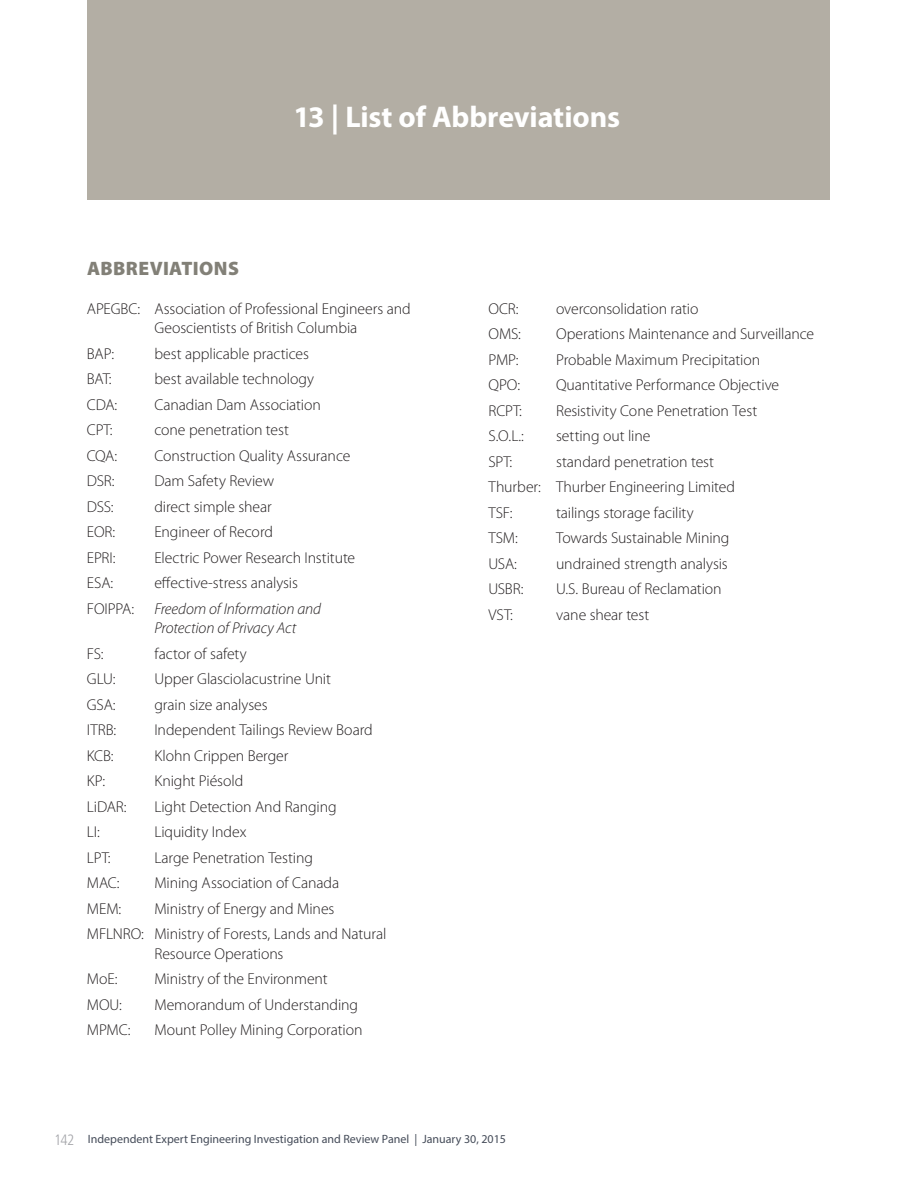
<style>
.page{position:relative;width:918px;height:1188px;background:#fff}
.page>*{position:absolute;margin:0;border:0;box-sizing:border-box;transform-origin:0 0}
.MainHeader{font:700 30px "Myriad Pro";letter-spacing:-.005em;color:#fff}
.Paragraph_1_col{font:900 19.5px "Myriad Pro";letter-spacing:.02em;color:#828077}
.Paragraph_Bulleted_c{font:300 15.75px/19.5px "Myriad Pro";letter-spacing:-.005em;color:#231f20}
.Paragraph_Bulleted_c-2{font:italic 300 15.75px/19.5px "Myriad Pro";letter-spacing:-.005em;color:#231f20}
.t1{font:12px "Myriad Pro";color:#454c59}
.s1{font-family:"Frutiger";font-weight:300;font-stretch:condensed;font-size:15px;color:#a5a6aa}
</style>
<div class="page">
<div style="left:88px;top:0;width:742px;height:200px;background:#b3aea4"></div>
<p class="MainHeader" style="left:294px;top:97px;width:328px">13 | List of Abbreviations</p>
<p class="Paragraph_1_col" style="left:87px;top:257px;width:153px">ABBREVIATIONS</p>
<p class="Paragraph_Bulleted_c" style="left:154px;top:299px;width:258px;text-indent:-68px">APEGBC: Association of Professional Engineers and<br>Geoscientists of British Columbia</p>
<p class="Paragraph_Bulleted_c" style="left:87px;top:344px;width:29px">BAP:</p>
<p class="Paragraph_Bulleted_c" style="left:154px;top:344px;width:156px">best applicable practices</p>
<p class="Paragraph_Bulleted_c" style="left:87px;top:370px;width:26px">BAT:</p>
<p class="Paragraph_Bulleted_c" style="left:154px;top:370px;width:161px">best available technology</p>
<p class="Paragraph_Bulleted_c" style="left:87px;top:395px;width:32px">CDA:</p>
<p class="Paragraph_Bulleted_c" style="left:154px;top:395px;width:168px">Canadian Dam Association</p>
<p class="Paragraph_Bulleted_c" style="left:87px;top:421px;width:27px">CPT:</p>
<p class="Paragraph_Bulleted_c" style="left:154px;top:421px;width:136px">cone penetration test</p>
<p class="Paragraph_Bulleted_c" style="left:87px;top:446px;width:32px">CQA:</p>
<p class="Paragraph_Bulleted_c" style="left:154px;top:446px;width:197px">Construction Quality Assurance</p>
<p class="Paragraph_Bulleted_c" style="left:87px;top:472px;width:29px">DSR:</p>
<p class="Paragraph_Bulleted_c" style="left:154px;top:472px;width:121px">Dam Safety Review</p>
<p class="Paragraph_Bulleted_c" style="left:87px;top:497px;width:28px">DSS:</p>
<p class="Paragraph_Bulleted_c" style="left:154px;top:497px;width:119px">direct simple shear</p>
<p class="Paragraph_Bulleted_c" style="left:87px;top:523px;width:30px">EOR:</p>
<p class="Paragraph_Bulleted_c" style="left:154px;top:523px;width:120px">Engineer of Record</p>
<p class="Paragraph_Bulleted_c" style="left:87px;top:548px;width:30px">EPRI:</p>
<p class="Paragraph_Bulleted_c" style="left:154px;top:548px;width:202px">Electric Power Research Institute</p>
<p class="Paragraph_Bulleted_c" style="left:87px;top:574px;width:28px">ESA:</p>
<p class="Paragraph_Bulleted_c" style="left:154px;top:574px;width:145px">effective-stress analysis</p>
<p class="Paragraph_Bulleted_c" style="left:87px;top:599px;width:49px">FOIPPA:</p>
<p class="Paragraph_Bulleted_c-2" style="left:154px;top:599px;width:168px">Freedom of Information and<br>Protection of Privacy Act</p>
<p class="Paragraph_Bulleted_c" style="left:87px;top:644px;width:18px">FS:</p>
<p class="Paragraph_Bulleted_c" style="left:154px;top:644px;width:94px">factor of safety</p>
<p class="Paragraph_Bulleted_c" style="left:87px;top:670px;width:30px">GLU:</p>
<p class="Paragraph_Bulleted_c" style="left:154px;top:670px;width:178px">Upper Glasciolacustrine Unit</p>
<p class="Paragraph_Bulleted_c" style="left:87px;top:695px;width:30px">GSA:</p>
<p class="Paragraph_Bulleted_c" style="left:154px;top:695px;width:115px">grain size analyses</p>
<p class="Paragraph_Bulleted_c" style="left:87px;top:721px;width:31px">ITRB:</p>
<p class="Paragraph_Bulleted_c" style="left:154px;top:721px;width:220px">Independent Tailings Review Board</p>
<p class="Paragraph_Bulleted_c" style="left:87px;top:746px;width:28px">KCB:</p>
<p class="Paragraph_Bulleted_c" style="left:154px;top:746px;width:135px">Klohn Crippen Berger</p>
<p class="Paragraph_Bulleted_c" style="left:87px;top:772px;width:20px">KP:</p>
<p class="Paragraph_Bulleted_c" style="left:154px;top:772px;width:90px">Knight Piésold</p>
<p class="Paragraph_Bulleted_c" style="left:87px;top:797px;width:41px">LiDAR:</p>
<p class="Paragraph_Bulleted_c" style="left:154px;top:797px;width:184px">Light Detection And Ranging</p>
<p class="Paragraph_Bulleted_c" style="left:87px;top:823px;width:14px">LI:</p>
<p class="Paragraph_Bulleted_c" style="left:154px;top:823px;width:94px">Liquidity Index</p>
<p class="Paragraph_Bulleted_c" style="left:87px;top:848px;width:25px">LPT:</p>
<p class="Paragraph_Bulleted_c" style="left:154px;top:848px;width:160px">Large Penetration Testing</p>
<p class="Paragraph_Bulleted_c" style="left:87px;top:874px;width:34px">MAC:</p>
<p class="Paragraph_Bulleted_c" style="left:154px;top:874px;width:186px">Mining Association of Canada</p>
<p class="Paragraph_Bulleted_c" style="left:87px;top:899px;width:36px">MEM:</p>
<p class="Paragraph_Bulleted_c" style="left:154px;top:899px;width:182px">Ministry of Energy and Mines</p>
<p class="Paragraph_Bulleted_c" style="left:154px;top:925px;width:234px;text-indent:-68px">MFLNRO: Ministry of Forests, Lands and Natural<br>Resource Operations</p>
<p class="Paragraph_Bulleted_c" style="left:87px;top:970px;width:32px">MoE:</p>
<p class="Paragraph_Bulleted_c" style="left:154px;top:970px;width:175px">Ministry of the Environment</p>
<p class="Paragraph_Bulleted_c" style="left:87px;top:995px;width:36px">MOU:</p>
<p class="Paragraph_Bulleted_c" style="left:154px;top:995px;width:205px">Memorandum of Understanding</p>
<p class="Paragraph_Bulleted_c" style="left:87px;top:1021px;width:45px">MPMC:</p>
<p class="Paragraph_Bulleted_c" style="left:154px;top:1021px;width:210px">Mount Polley Mining Corporation</p>
<p class="Paragraph_Bulleted_c" style="left:489px;top:299px;width:32px">OCR:</p>
<p class="Paragraph_Bulleted_c" style="left:556px;top:299px;width:144px">overconsolidation ratio</p>
<p class="Paragraph_Bulleted_c" style="left:489px;top:325px;width:34px">OMS:</p>
<p class="Paragraph_Bulleted_c" style="left:556px;top:325px;width:260px">Operations Maintenance and Surveillance</p>
<p class="Paragraph_Bulleted_c" style="left:489px;top:350px;width:32px">PMP:</p>
<p class="Paragraph_Bulleted_c" style="left:556px;top:350px;width:206px">Probable Maximum Precipitation</p>
<p class="Paragraph_Bulleted_c" style="left:489px;top:376px;width:33px">QPO:</p>
<p class="Paragraph_Bulleted_c" style="left:556px;top:376px;width:225px">Quantitative Performance Objective</p>
<p class="Paragraph_Bulleted_c" style="left:489px;top:401px;width:35px">RCPT:</p>
<p class="Paragraph_Bulleted_c" style="left:556px;top:401px;width:203px">Resistivity Cone Penetration Test</p>
<p class="Paragraph_Bulleted_c" style="left:489px;top:427px;width:37px">S.O.L.:</p>
<p class="Paragraph_Bulleted_c" style="left:556px;top:427px;width:96px">setting out line</p>
<p class="Paragraph_Bulleted_c" style="left:489px;top:452px;width:25px">SPT:</p>
<p class="Paragraph_Bulleted_c" style="left:556px;top:452px;width:160px">standard penetration test</p>
<p class="Paragraph_Bulleted_c" style="left:489px;top:478px;width:248px">Thurber: Thurber Engineering Limited</p>
<p class="Paragraph_Bulleted_c" style="left:489px;top:503px;width:25px">TSF:</p>
<p class="Paragraph_Bulleted_c" style="left:556px;top:503px;width:139px">tailings storage facility</p>
<p class="Paragraph_Bulleted_c" style="left:489px;top:529px;width:31px">TSM:</p>
<p class="Paragraph_Bulleted_c" style="left:556px;top:529px;width:175px">Towards Sustainable Mining</p>
<p class="Paragraph_Bulleted_c" style="left:489px;top:554px;width:30px">USA:</p>
<p class="Paragraph_Bulleted_c" style="left:556px;top:554px;width:173px">undrained strength analysis</p>
<p class="Paragraph_Bulleted_c" style="left:489px;top:580px;width:36px">USBR:</p>
<p class="Paragraph_Bulleted_c" style="left:556px;top:580px;width:167px">U.S. Bureau of Reclamation</p>
<p class="Paragraph_Bulleted_c" style="left:489px;top:605px;width:26px">VST:</p>
<p class="Paragraph_Bulleted_c" style="left:556px;top:605px;width:95px">vane shear test</p>
<p class="t1" style="left:54px;top:1132px;width:454px"><span class="s1">142</span> Independent Expert Engineering Investigation and Review Panel | January 30, 2015</p>
</div>
